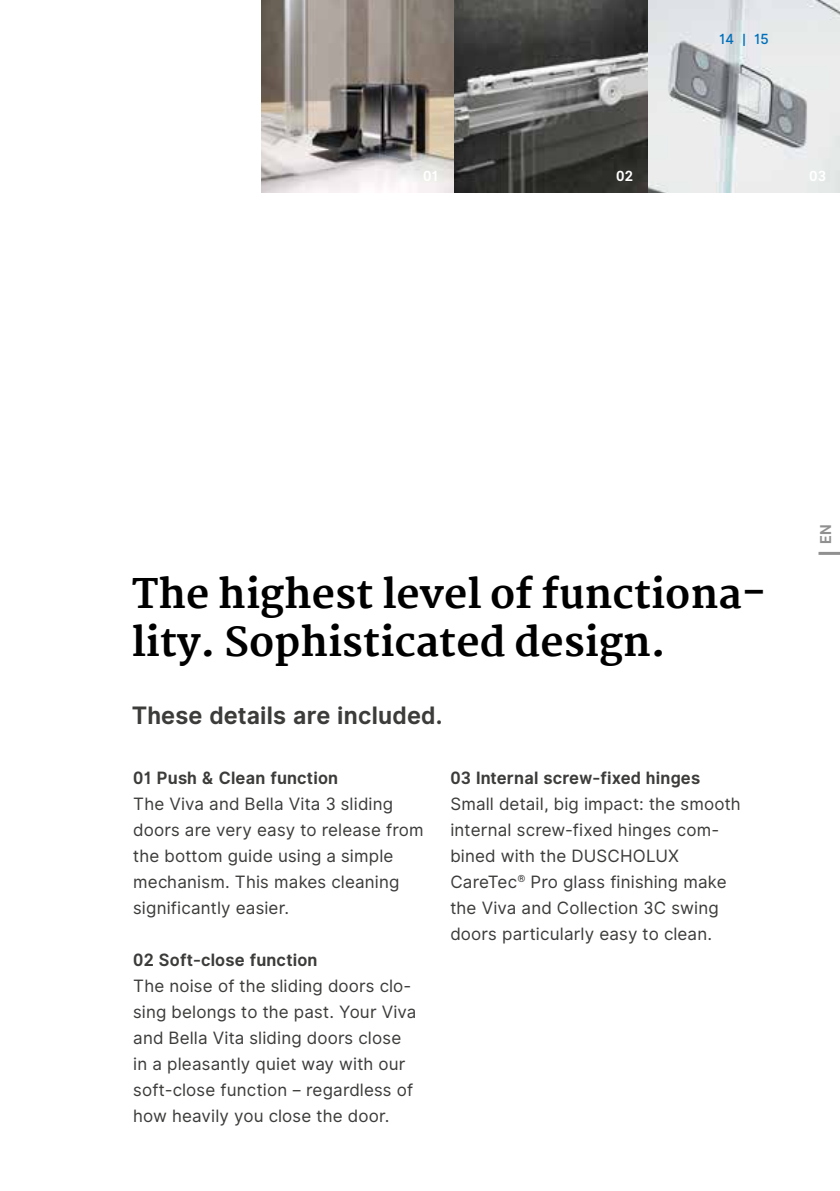
<style>
.page{position:relative;width:840px;height:1191px;background:#fff}
.page>*{position:absolute;margin:0;border:0;box-sizing:border-box;transform-origin:0 0}
.t1{font:800 40px/48px "Martel";color:#000}
.t2{font:700 24px "Inter UI";letter-spacing:.01em;color:#3c3c3b}
.t3{font:17px/26px "Inter UI";letter-spacing:.01em;color:#3c3c3b}
.t4{font:700 17px "Inter UI";letter-spacing:.01em;color:#3c3c3b}
.t5{font:700 15px "Inter UI";color:#909090}
.t6{font:700 14px "Inter UI";color:#fff}
.t7{font:500 14px "Inter UI";color:#006fb9}
</style>
<div class="page">
<img style="left:261px;top:0;width:578px;height:192px">
<hr style="left:818px;top:552px;width:21px;height:3px;background:#909090">
<p class="t7" style="left:718px;top:29px;width:51px">14 | 15</p>
<p class="t6" style="left:423px;top:166px;width:17px">01</p>
<p class="t6" style="left:615px;top:166px;width:19px">02</p>
<p class="t6" style="left:808px;top:166px;width:19px">03</p>
<h1 class="t1" style="left:132px;top:570px;width:636px">The highest level of functiona&shy;lity. Sophisticated design.</h1>
<h2 class="t2" style="left:132px;top:698px;width:312px">These details are included.</h2>
<p class="t4" style="left:133px;top:766px;width:206px">01 Push &amp; Clean function</p>
<p class="t3" style="left:133px;top:791px;width:292px">The Viva and Bella Vita 3 sliding doors are very easy to release from the bottom guide using a simple mechanism. This makes cleaning significantly easier.</p>
<p class="t4" style="left:133px;top:948px;width:185px">02 Soft-close function</p>
<p class="t3" style="left:133px;top:973px;width:284px">The noise of the sliding doors clo&shy;sing belongs to the past. Your Viva and Bella Vita sliding doors close in a pleasantly quiet way with our soft-close function – regardless of how heavily you close the door.</p>
<p class="t4" style="left:450px;top:766px;width:251px">03 Internal screw-fixed hinges</p>
<p class="t3" style="left:450px;top:791px;width:292px">Small detail, big impact: the smooth internal screw-fixed hinges com&shy;bined with the DUSCHOLUX<br>CareTec<sup>®</sup> Pro glass finishing make the Viva and Collection 3C swing doors particularly easy to clean.</p>
<p class="t5" style="left:815px;top:544px;width:21px;rotate:-90deg">EN</p>
</div>
